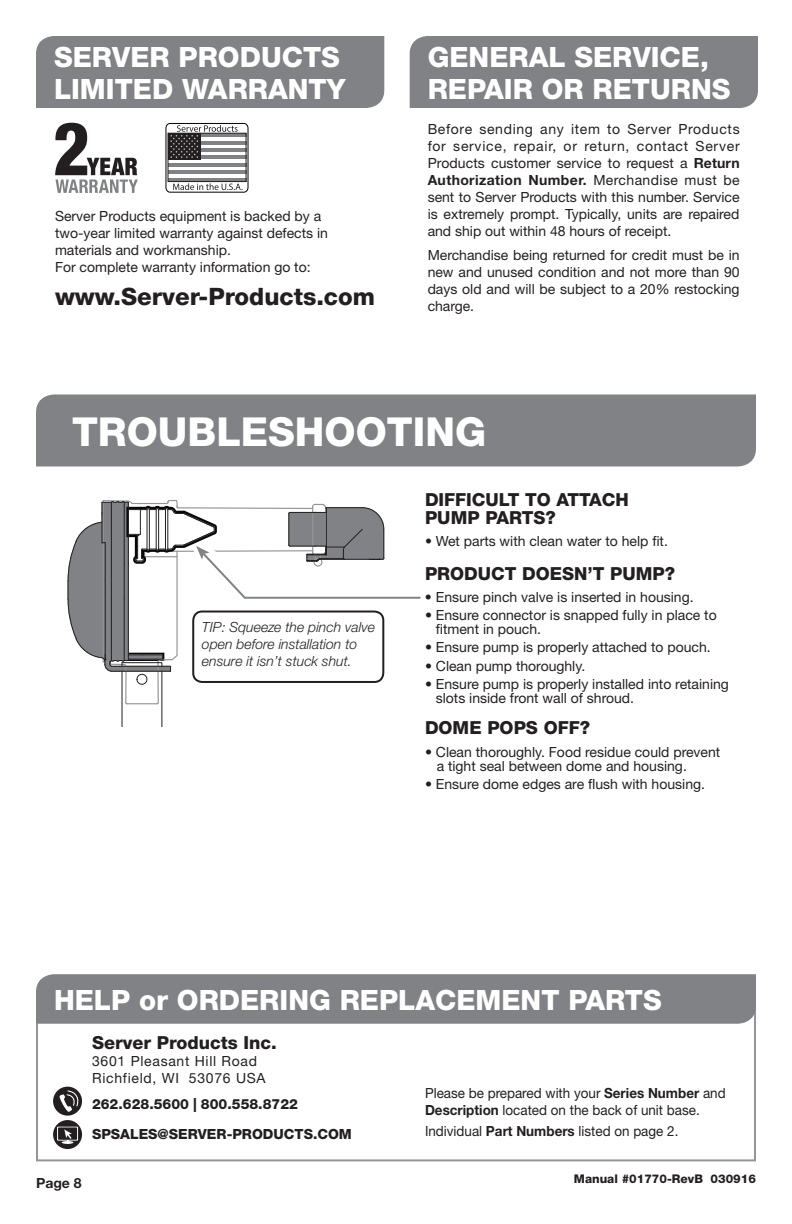
<style>
.page{position:relative;width:792px;height:1224px;background:#fff}
.page>*{position:absolute;margin:0;border:0;box-sizing:border-box;transform-origin:0 0}
.Heading_Large{font:800 40px "Helvetica Neue";color:#fff}
.Heading_Medium{font:800 28px/32px "Helvetica Neue";color:#fff}
.website{font:800 24px "Helvetica Neue";color:#231f20}
.Important{font:800 18px/18px "Helvetica Neue";color:#231f20}
.Body_Paragraph_Justi{font:14px/17px "Helvetica Neue";color:#231f20;text-align:justify}
.Body_Bullets{font:14px/14px "Helvetica Neue";color:#231f20}
.Body_Paragraph{font:14px/17px "Helvetica Neue";color:#231f20}
.Body_Paragraph-2{font:14px/17px "Helvetica Neue";color:#231f20;scale:.96 1}
.Side_Note{font:italic 300 14px/17px "Helvetica Neue";color:#231f20}
.Mini_HIGHLIGHT{font:800 14px "Helvetica Neue";color:#231f20}
.Body_Paragraph_Justi-2{font:14px "Helvetica Neue";letter-spacing:.05em;color:#231f20}
.t1{font:700 14px "Helvetica Neue";color:#231f20}
.Manual_Number{font:800 12px "Helvetica Neue";color:#231f20}
.s1{font-weight:700}
</style>
<div class="page">
<div style="left:36px;top:991px;width:720px;height:170px;border:2px solid #939598"></div>
<div style="left:36px;top:974px;width:720px;height:50px;background:#808285"></div>
<div style="left:53px;top:1087px;width:29px;height:29px;background:#231f20;border-radius:50%"></div>
<svg style="left:59px;top:1090px;width:20px;height:22px"></svg>
<svg style="left:53px;top:1120px;width:29px;height:29px"></svg>
<svg style="left:57px;top:1127px;width:21px;height:14px"></svg>
<div style="left:58px;top:1127px;width:19px;height:13px;background:#231f20"></div>
<svg style="left:62px;top:1130px;width:11px;height:14px"></svg>
<div style="left:36px;top:36px;width:348px;height:72px;background:#808285"></div>
<div style="left:410px;top:36px;width:348px;height:72px;background:#808285"></div>
<svg style="left:55px;top:123px;width:83px;height:70px"></svg>
<div style="left:166px;top:123px;width:82px;height:69px;border:1px solid #000;border-radius:4px"></div>
<hr style="left:168px;top:133px;width:78px;height:4px;background:#808285">
<hr style="left:168px;top:141px;width:78px;height:3px;background:#808285">
<hr style="left:168px;top:148px;width:78px;height:4px;background:#808285">
<hr style="left:168px;top:156px;width:78px;height:3px;background:#808285">
<hr style="left:168px;top:163px;width:78px;height:4px;background:#808285">
<hr style="left:168px;top:170px;width:78px;height:4px;background:#808285">
<hr style="left:168px;top:178px;width:78px;height:4px;background:#808285">
<div style="left:168px;top:133px;width:32px;height:26px;background:#231f20"></div>
<svg style="left:170px;top:125px;width:68px;height:33px"></svg>
<div style="left:168px;top:133px;width:78px;height:49px;border:1px solid #231f20"></div>
<svg style="left:173px;top:183px;width:70px;height:7px"></svg>
<div style="left:36px;top:394px;width:720px;height:72px;background:#808285"></div>
<hr style="left:127px;top:703px;width:30px;height:1px;background:#939598">
<hr style="left:157px;top:662px;width:2px;height:40px;background:#939598">
<hr style="left:125px;top:667px;width:2px;height:35px;background:#939598">
<hr style="left:161px;top:671px;width:1px;height:55px;background:#231f20">
<hr style="left:122px;top:671px;width:1px;height:55px;background:#231f20">
<svg style="left:68px;top:500px;width:353px;height:185px"></svg>
<p class="Heading_Medium" style="left:54px;top:40px;width:293px">SERVER PRODUCTS<br>LIMITED WARRANTY</p>
<p class="Heading_Medium" style="left:428px;top:40px;width:304px">GENERAL SERVICE,<br>REPAIR OR RETURNS</p>
<p class="Body_Paragraph" style="left:55px;top:208px;width:274px">Server Products equipment is backed by a two-year limited warranty against defects in materials and workmanship.<br>For complete warranty information go to:</p>
<p class="website" style="left:55px;top:282px;width:322px">www.Server-Products.com</p>
<p class="Body_Paragraph_Justi" style="left:428px;top:120px;width:314px">Before sending any item to Server Products for service, repair, or return, contact Server Products customer service to request a <span class="s1">Return Authorization Number.</span> Merchandise must be sent to Server Products with this number. Service is extremely prompt. Typically, units are repaired and ship out within 48 hours of receipt.</p>
<p class="Body_Paragraph_Justi" style="left:428px;top:246px;width:314px">Merchandise being returned for credit must be in new and unused condition and not more than 90 days old and will be subject to a 20% restocking charge.</p>
<p class="Heading_Large" style="left:72px;top:408px;width:416px">TROUBLESHOOTING</p>
<p class="Important" style="left:425px;top:491px;width:205px">DIFFICULT TO ATTACH<br>PUMP PARTS?</p>
<p class="Body_Paragraph" style="left:425px;top:532px;width:244px">• Wet parts with clean water to help fit.</p>
<p class="Side_Note" style="left:202px;top:618px;width:175px">TIP: Squeeze the pinch valve open before installation to ensure it isn’t stuck shut.</p>
<p class="Important" style="left:425px;top:564px;width:252px">PRODUCT DOESN’T PUMP?</p>
<p class="Body_Bullets" style="left:425px;top:589px;width:270px">• Ensure pinch valve is inserted in housing.</p>
<p class="Body_Bullets" style="left:436px;top:608px;width:282px;text-indent:-11px">• Ensure connector is snapped fully in place to fitment in pouch.</p>
<p class="Body_Bullets" style="left:425px;top:640px;width:287px">• Ensure pump is properly attached to pouch.</p>
<p class="Body_Bullets" style="left:425px;top:658px;width:162px">• Clean pump thoroughly.</p>
<p class="Body_Bullets" style="left:436px;top:677px;width:295px;text-indent:-11px">• Ensure pump is properly installed into retaining slots inside front wall of shroud.</p>
<p class="Important" style="left:425px;top:719px;width:167px">DOME POPS OFF?</p>
<p class="Body_Bullets" style="left:437px;top:745px;width:285px;text-indent:-12px">• Clean thoroughly. Food residue could prevent a tight seal between dome and housing.</p>
<p class="Body_Bullets" style="left:425px;top:777px;width:282px">• Ensure dome edges are flush with housing.</p>
<p class="Heading_Medium" style="left:54px;top:984px;width:609px">HELP or ORDERING REPLACEMENT PARTS</p>
<p class="Important" style="left:92px;top:1033px;width:186px">Server Products Inc.</p>
<p class="Body_Paragraph_Justi-2" style="left:92px;top:1052px;width:167px">3601 Pleasant Hill Road</p>
<p class="Body_Paragraph_Justi-2" style="left:92px;top:1069px;width:175px">Richfield, WI 53076 USA</p>
<p class="Mini_HIGHLIGHT" style="left:92px;top:1095px;width:208px">262.628.5600 | 800.558.8722</p>
<p class="Mini_HIGHLIGHT" style="left:92px;top:1126px;width:261px">SPSALES@SERVER-PRODUCTS.COM</p>
<p class="Body_Paragraph-2" style="left:425px;top:1084px;width:315px">Please be prepared with your <span class="s1">Series Number</span> and<br><span class="s1">Description</span> located on the back of unit base.</p>
<p class="Body_Paragraph-2" style="left:425px;top:1122px;width:265px">Individual <span class="s1">Part Numbers</span> listed on page 2.</p>
<p class="t1" style="left:36px;top:1174px;width:47px">Page 8</p>
<p class="Manual_Number" style="left:574px;top:1171px;width:184px">Manual #01770-RevB 030916</p>
</div>
